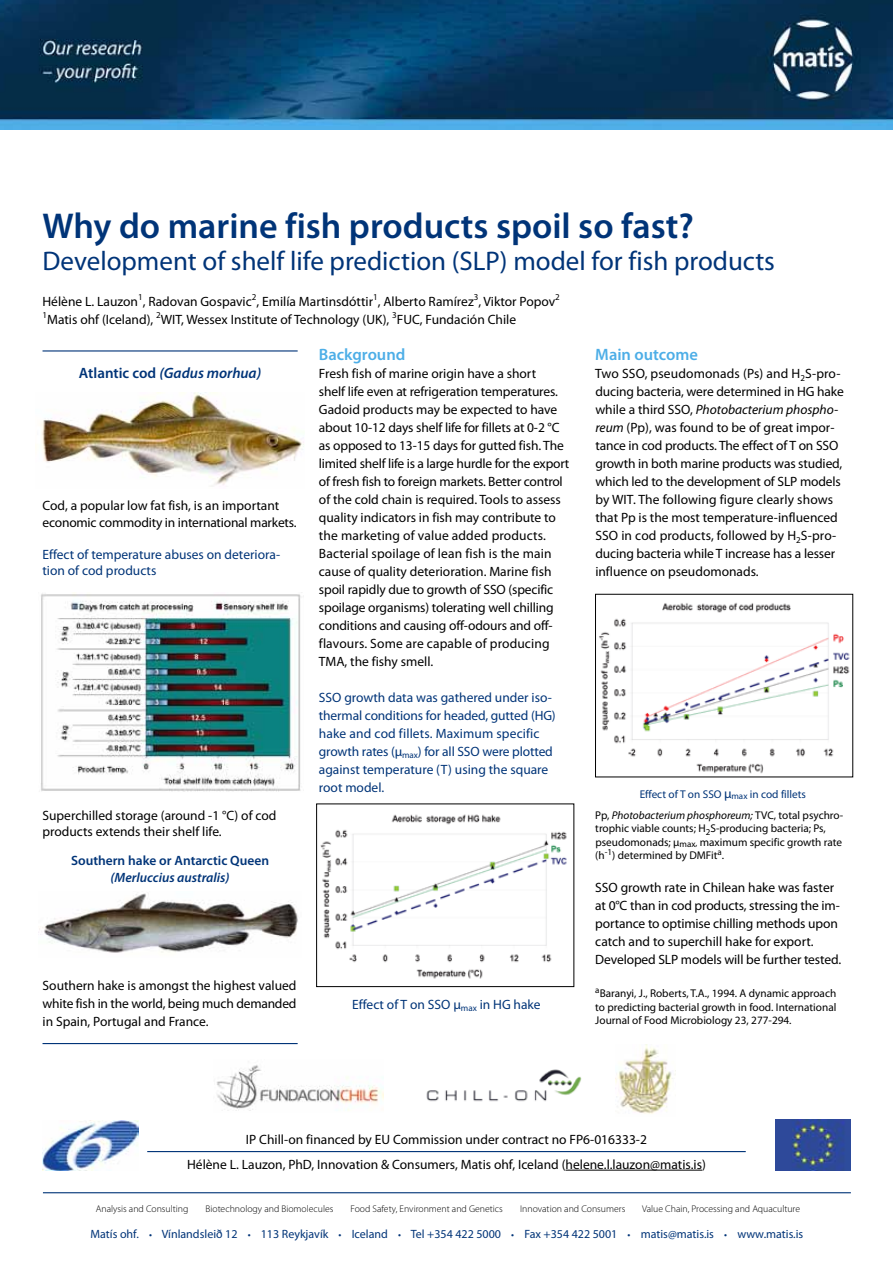
<style>
.page{position:relative;width:893px;height:1263px;background:#fff}
.page>*{position:absolute;margin:0;border:0;box-sizing:border-box;transform-origin:0 0}
.t1{font:600 36px "Myriad Pro";color:#003478}
.t2{font:27px "Myriad Pro";color:#003478}
.t3{font:600 16.5px "Myriad Pro";color:#4daee7}
.t4{font:italic 600 15px "Myriad Pro";color:#003478}
.t5{font:13.5px/18px "Myriad Pro";color:#000}
.t6{font:13.5px/18px "Myriad Pro";color:#003478}
.t7{font:600 13.5px "Myriad Pro";color:#003478}
.t8{font:italic 600 13.5px "Myriad Pro";color:#003478}
.t9{font:12px "Myriad Pro";color:#003478}
.t10{font:11.25px/13.5px "Myriad Pro";color:#000}
.t11{font:11.25px "Myriad Pro";color:#003478}
.t12{font:300 9.75px "Myriad Pro";color:#000}
.s1{font-style:normal}
.s2{font-style:italic}
.s3{font-size:13.5px}
.s4{font-size:9px}
.s5{font-size:10.5px}
</style>
<div class="page">
<hr style="left:43px;top:1192px;width:808px;height:1px;background:#003478">
<img style="left:0;top:0;width:893px;height:130px">
<img style="left:775px;top:1120px;width:75px;height:50px">
<img style="left:320px;top:814px;width:247px;height:165px">
<img style="left:599px;top:598px;width:255px;height:178px">
<img style="left:40px;top:392px;width:264px;height:95px">
<img style="left:426px;top:1069px;width:156px;height:33px">
<div style="left:595px;top:594px;width:258px;height:183px;border:1px solid #000"></div>
<div style="left:316px;top:804px;width:258px;height:183px;border:1px solid #000"></div>
<img style="left:216px;top:1065px;width:167px;height:46px">
<img style="left:615px;top:1044px;width:61px;height:70px">
<img style="left:38px;top:893px;width:260px;height:60px">
<img style="left:43px;top:1120px;width:95px;height:50px">
<hr style="left:43px;top:1043px;width:255px;height:1px;background:#003478">
<hr style="left:43px;top:350px;width:255px;height:1px;background:#003478">
<img style="left:41px;top:592px;width:261px;height:200px">
<hr style="left:566px;top:1170px;width:136px;height:1px;background:#000">
<hr style="left:147px;top:1151px;width:599px;height:1px;background:#003478">
<h1 class="t1" style="left:43px;top:203px;width:653px">Why do marine fish products spoil so fast?</h1>
<h2 class="t2" style="left:43px;top:244px;width:734px">Development of shelf life prediction (SLP) model for fish products</h2>
<p class="t5" style="left:43px;top:292px;width:519px">Hélène L. Lauzon<sup>1</sup>, Radovan Gospavic<sup>2</sup>, Emilía Martinsdóttir<sup>1</sup>, Alberto Ramírez<sup>3</sup>, Viktor Popov<sup>2<br>1</sup>Matis ohf (Iceland), <sup>2</sup>WIT, Wessex Institute of Technology (UK), <sup>3</sup>FUC, Fundación Chile</p>
<p class="t4" style="left:79px;top:363px;width:184px"><span class="s1">Atlantic cod</span> (Gadus morhua)</p>
<p class="t5" style="left:43px;top:498px;width:256px;line-height:16.2px">Cod, a popular low fat fish, is an important economic commodity in international markets.</p>
<p class="t6" style="left:43px;top:546px;width:239px;line-height:16.2px">Effect of temperature abuses on deteriora&shy;tion of cod products</p>
<p class="t5" style="left:43px;top:807px;width:235px;line-height:16.2px">Superchilled storage (around -1 °C) of cod products extends their shelf life.</p>
<p class="t7" style="left:71px;top:852px;width:200px">Southern hake or Antarctic Queen</p>
<p class="t8" style="left:110px;top:868px;width:121px">(Merluccius australis)</p>
<p class="t3" style="left:319px;top:344px;width:88px">Background</p>
<p class="t5" style="left:319px;top:364px;width:252px">Fresh fish of marine origin have a short<br>shelf life even at refrigeration temperatures.<br>Gadoid products may be expected to have about 10-12 days shelf life for fillets at 0-2 °C as opposed to 13-15 days for gutted fish. The limited shelf life is a large hurdle for the export of fresh fish to foreign markets. Better control of the cold chain is required. Tools to assess quality indicators in fish may contribute to the marketing of value added products.<br>Bacterial spoilage of lean fish is the main cause of quality deterioration. Marine fish spoil rapidly due to growth of SSO (specific spoilage organisms) tolerating well chilling conditions and causing off-odours and off&shy;flavours. Some are capable of producing TMA, the fishy smell.</p>
<p class="t6" style="left:319px;top:688px;width:238px">SSO growth data was gathered under iso&shy;thermal conditions for headed, gutted (HG) hake and cod fillets. Maximum specific growth rates (μ<sub>max</sub>) for all SSO were plotted against temperature (T) using the square root model.</p>
<p class="t5" style="left:43px;top:976px;width:256px;text-align:justify">Southern hake is amongst the highest valued white fish in the world, being much demanded in Spain, Portugal and France.</p>
<p class="t6" style="left:352px;top:995px;width:190px">Effect of T on SSO μ<sub>max</sub> in HG hake</p>
<p class="t3" style="left:595px;top:344px;width:104px">Main outcome</p>
<p class="t5" style="left:595px;top:364px;width:250px">Two SSO, pseudomonads (Ps) and H<sub>2</sub>S-pro&shy;ducing bacteria, were determined in HG hake while a third SSO, <span class="s2">Photobacterium phospho&shy;reum</span> (Pp), was found to be of great impor&shy;tance in cod products. The effect of T on SSO growth in both marine products was studied, which led to the development of SLP models by WIT. The following figure clearly shows that Pp is the most temperature-influenced SSO in cod products, followed by H<sub>2</sub>S-pro&shy;ducing bacteria while T increase has a lesser influence on pseudomonads.</p>
<p class="t11" style="left:640px;top:787px;width:168px">Effect of T on SSO <span class="s3">μ</span><sub>max</sub> in cod fillets</p>
<p class="t10" style="left:595px;top:808px;width:249px">Pp, <span class="s2">Photobacterium phosphoreum;</span> TVC, total psychro&shy;trophic viable counts; H<sub>2</sub>S-producing bacteria; Ps, pseudomonads; μ<sub>max</sub><span class="s4">,</span> maximum specific growth rate (h<sup>-1</sup>) determined by DMFit<sup>a</sup>.</p>
<p class="t5" style="left:595px;top:878px;width:247px">SSO growth rate in Chilean hake was faster at 0°C than in cod products, stressing the im&shy;portance to optimise chilling methods upon catch and to superchill hake for export.<br>Developed SLP models will be further tested.</p>
<p class="t10" style="left:595px;top:987px;width:243px;text-align:justify"><sup>a</sup>Baranyi, J., Roberts, T.A., 1994. A dynamic approach to predicting bacterial growth in food. International Journal of Food Microbiology 23, 277-294.</p>
<p class="t5" style="left:187px;top:1127px;width:520px;line-height:24.5px;text-align:center">IP Chill-on financed by EU Commission under contract no FP6-016333-2<br>Hélène L. Lauzon, PhD, Innovation &amp; Consumers, Matis ohf, Iceland (helene.l.lauzon@matis.is)</p>
<p class="t12" style="left:96px;top:1203px;width:94px">Analysis and Consulting</p>
<p class="t12" style="left:206px;top:1203px;width:129px">Biotechnology and Biomolecules</p>
<p class="t12" style="left:351px;top:1203px;width:154px">Food Safety, Environment and Genetics</p>
<p class="t12" style="left:520px;top:1203px;width:107px">Innovation and Consumers</p>
<p class="t12" style="left:642px;top:1203px;width:160px">Value Chain, Processing and Aquaculture</p>
<p class="t9" style="left:90px;top:1227px;width:714px">Matís ohf. <span class="s5">•</span> Vínlandsleið 12 <span class="s5">•</span> 113 Reykjavík <span class="s5">•</span> Iceland <span class="s5">•</span> Tel +354 422 5000 <span class="s5">•</span> Fax +354 422 5001 <span class="s5">•</span> matis@matis.is <span class="s5">•</span> www.matis.is</p>
</div>
